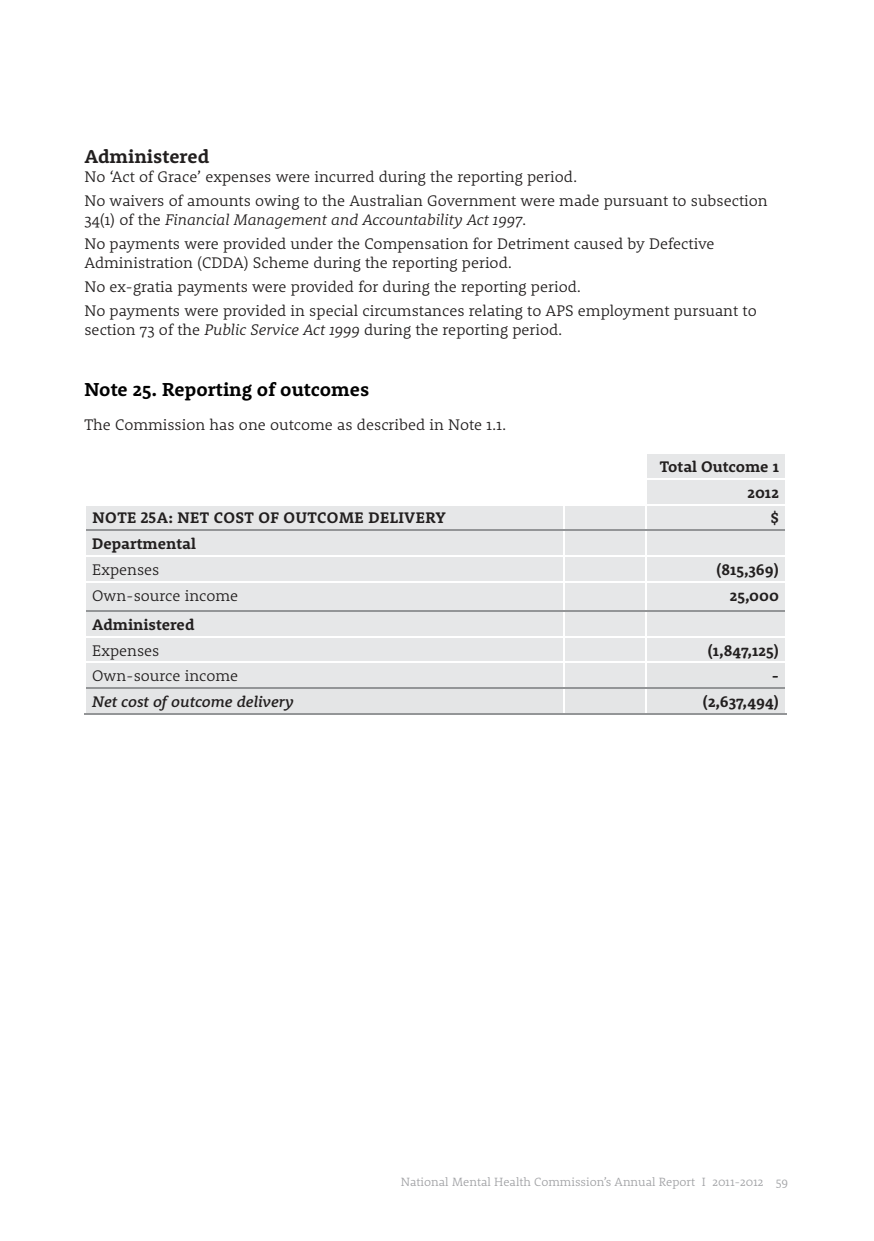
<style>
.page{position:relative;width:874px;height:1241px;background:#fff}
.page>*{position:absolute;margin:0;border:0;box-sizing:border-box;transform-origin:0 0}
.t1{font:700 19.25px "Rooney";color:#000}
.t2{font:700 19.25px "Rooney";color:#221f1f}
.t3{font:300 15.75px/23.8px "Rooney";color:#221f1f}
.t4{font:700 15.75px/25.9px "Rooney";color:#221f1f;text-align:right}
.t5{font:700 15.75px "Rooney";letter-spacing:.03em;color:#221f1f}
.t6{font:italic 500 15.75px "Rooney";color:#221f1f}
.t7{font:300 12.25px "Rooney";color:#a1a2a5}
.s1{font-style:italic}
</style>
<div class="page">
<div style="left:647px;top:454px;width:137px;height:49px;background:#e6e7e8"></div>
<div style="left:86px;top:506px;width:698px;height:23px;background:#e6e7e8"></div>
<div style="left:86px;top:531px;width:698px;height:130px;background:#e6e7e8"></div>
<div style="left:86px;top:663px;width:698px;height:50px;background:#e4e5e6"></div>
<hr style="left:84px;top:555px;width:479px;height:2px;background:#fff">
<hr style="left:563px;top:555px;width:82px;height:2px;background:#fff">
<hr style="left:562px;top:557px;width:2px;height:24px;background:#fff">
<hr style="left:84px;top:581px;width:479px;height:2px;background:#fff">
<hr style="left:563px;top:581px;width:82px;height:2px;background:#fff">
<hr style="left:562px;top:583px;width:2px;height:27px;background:#fff">
<hr style="left:84px;top:635px;width:479px;height:2px;background:#fff">
<hr style="left:563px;top:635px;width:82px;height:2px;background:#fff">
<hr style="left:562px;top:637px;width:2px;height:24px;background:#fff">
<hr style="left:562px;top:663px;width:2px;height:24px;background:#fff">
<hr style="left:562px;top:689px;width:2px;height:24px;background:#fff">
<hr style="left:562px;top:531px;width:2px;height:24px;background:#fff">
<hr style="left:645px;top:478px;width:141px;height:1px;background:#fff">
<hr style="left:644px;top:531px;width:2px;height:24px;background:#fff">
<hr style="left:562px;top:611px;width:2px;height:24px;background:#fff">
<hr style="left:644px;top:611px;width:2px;height:24px;background:#fff">
<hr style="left:644px;top:583px;width:2px;height:27px;background:#fff">
<hr style="left:645px;top:555px;width:141px;height:2px;background:#fff">
<hr style="left:644px;top:557px;width:2px;height:24px;background:#fff">
<hr style="left:645px;top:581px;width:141px;height:2px;background:#fff">
<hr style="left:644px;top:663px;width:2px;height:24px;background:#fff">
<hr style="left:644px;top:689px;width:2px;height:24px;background:#fff">
<hr style="left:562px;top:505px;width:2px;height:24px;background:#fff">
<hr style="left:644px;top:505px;width:2px;height:24px;background:#fff">
<hr style="left:86px;top:529px;width:477px;height:2px;background:#939597">
<hr style="left:563px;top:529px;width:82px;height:2px;background:#939597">
<hr style="left:645px;top:529px;width:139px;height:2px;background:#939597">
<hr style="left:86px;top:687px;width:477px;height:2px;background:#939597">
<hr style="left:563px;top:687px;width:82px;height:2px;background:#939597">
<hr style="left:645px;top:687px;width:139px;height:2px;background:#939597">
<hr style="left:84px;top:713px;width:479px;height:2px;background:#939597">
<hr style="left:563px;top:713px;width:82px;height:2px;background:#939597">
<hr style="left:645px;top:713px;width:141px;height:2px;background:#939597">
<hr style="left:86px;top:610px;width:477px;height:1px;background:#939597">
<hr style="left:563px;top:610px;width:82px;height:1px;background:#939597">
<hr style="left:645px;top:610px;width:139px;height:1px;background:#939597">
<hr style="left:645px;top:635px;width:141px;height:2px;background:#fff">
<hr style="left:644px;top:637px;width:2px;height:24px;background:#fff">
<p class="t2" style="left:84px;top:148px;width:126px">Administered</p>
<p class="t3" style="left:84px;top:166px;width:684px">No ‘Act of Grace’ expenses were incurred during the reporting period.<br>No waivers of amounts owing to the Australian Government were made pursuant to subsection</p>
<p class="t3" style="left:84px;top:209px;width:631px">34(1) of the <span class="s1">Financial Management and Accountability Act 1997</span>.<br>No payments were provided under the Compensation for Detriment caused by Defective</p>
<p class="t3" style="left:84px;top:252px;width:673px">Administration (CDDA) Scheme during the reporting period.<br>No ex-gratia payments were provided for during the reporting period.<br>No payments were provided in special circumstances relating to APS employment pursuant to</p>
<p class="t3" style="left:84px;top:318px;width:479px">section 73 of the <span class="s1">Public Service Act 1999</span> during the reporting period.</p>
<p class="t1" style="left:84px;top:381px;width:286px">Note 25. Reporting of outcomes</p>
<p class="t3" style="left:84px;top:414px;width:423px">The Commission has one outcome as described in Note 1.1.</p>
<p class="t4" style="left:659px;top:454px;width:121px">Total Outcome 1<br>2012</p>
<p class="t5" style="left:92px;top:511px;width:355px">NOTE 25A: NET COST OF OUTCOME DELIVERY</p>
<p class="t4" style="left:770px;top:506px;width:10px">$</p>
<p class="t4" style="left:92px;top:532px;width:105px">Departmental</p>
<p class="t3" style="left:92px;top:559px;width:69px">Expenses</p>
<p class="t4" style="left:715px;top:558px;width:64px">(815,369)</p>
<p class="t3" style="left:92px;top:584px;width:147px">Own-source income</p>
<p class="t4" style="left:729px;top:583px;width:51px">25,000</p>
<p class="t4" style="left:92px;top:612px;width:104px">Administered</p>
<p class="t3" style="left:92px;top:639px;width:69px">Expenses</p>
<p class="t4" style="left:707px;top:638px;width:73px">(1,847,125)</p>
<p class="t3" style="left:92px;top:665px;width:147px">Own-source income</p>
<p class="t4" style="left:771px;top:664px;width:9px">-</p>
<p class="t6" style="left:92px;top:695px;width:203px">Net cost of outcome delivery</p>
<p class="t4" style="left:702px;top:689px;width:78px">(2,637,494)</p>
<p class="t7" style="left:401px;top:1176px;width:388px">National Mental Health Commission’s Annual Report I 2011-2012 59</p>
</div>
